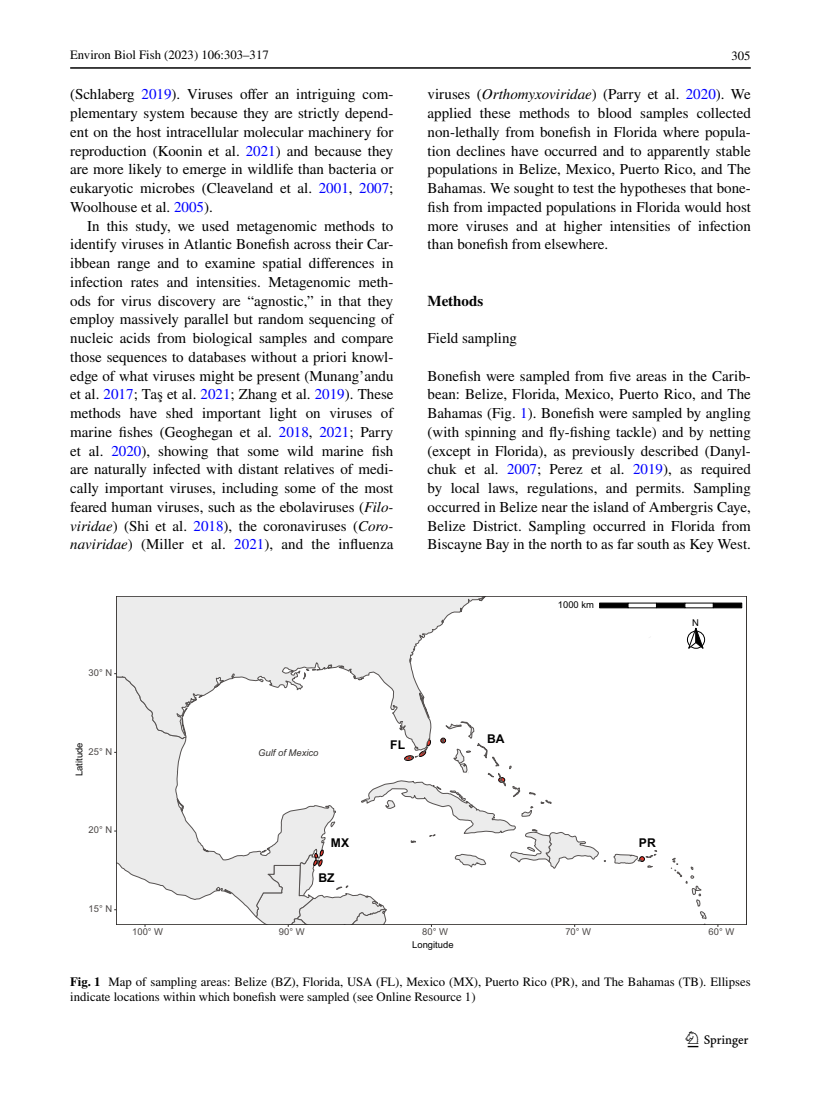
<style>
.page{position:relative;width:821px;height:1106px;background:#fff}
.page>*{position:absolute;margin:0;border:0;box-sizing:border-box;transform-origin:0 0}
.t1{font:22.5px "Springnew Regular 3";color:#000}
.t2{font:15px/18.8px "STIX";color:#000;text-align:justify}
.t3{font:700 15px "STIX";color:#000}
.t4{font:12.75px/15px "STIX";color:#000}
.t5{font:700 12.15px "Arial";color:#000}
.t6{font:9.45px "Arial";color:#4a4645}
.t7{font:9.45px "Arial";color:#000}
.t8{font:italic 9.45px "Arial";color:#34312f}
.s1{color:#00f}
.s2{font-style:italic}
.s3{font-weight:700}
</style>
<div class="page">
<hr style="left:70px;top:67px;width:680px;height:2px;background:#000">
<svg style="left:118px;top:751px;width:137px;height:166px"></svg>
<svg style="left:670px;top:857px;width:37px;height:68px"></svg>
<svg style="left:118px;top:598px;width:366px;height:153px"></svg>
<svg style="left:613px;top:850px;width:45px;height:18px"></svg>
<svg style="left:599px;top:603px;width:29px;height:5px"></svg>
<svg style="left:628px;top:603px;width:28px;height:5px"></svg>
<svg style="left:656px;top:603px;width:28px;height:5px"></svg>
<svg style="left:684px;top:603px;width:29px;height:5px"></svg>
<svg style="left:713px;top:603px;width:29px;height:5px"></svg>
<div style="left:687px;top:631px;width:18px;height:17px;border:1px solid #000;border-radius:50%"></div>
<svg style="left:688px;top:627px;width:15px;height:22px"></svg>
<svg style="left:255px;top:703px;width:351px;height:223px"></svg>
<p class="t4" style="left:70px;top:48px;width:200px">Environ Biol Fish (2023) 106:303–317</p>
<p class="t4" style="left:731px;top:49px;width:21px">305</p>
<p class="t2" style="left:70px;top:86px;width:325px">(Schlaberg <span class="s1">2019</span>). Viruses offer an intriguing com&shy;plementary system because they are strictly depend&shy;ent on the host intracellular molecular machinery for reproduction (Koonin et al. <span class="s1">2021</span>) and because they are more likely to emerge in wildlife than bacteria or eukaryotic microbes (Cleaveland et al. <span class="s1">2001</span>, <span class="s1">2007</span>; Woolhouse et al. <span class="s1">2005</span>).</p>
<p class="t2" style="left:70px;top:217px;width:325px;text-indent:17px">In this study, we used metagenomic methods to identify viruses in Atlantic Bonefish across their Car&shy;ibbean range and to examine spatial differences in infection rates and intensities. Metagenomic meth&shy;ods for virus discovery are “agnostic,” in that they employ massively parallel but random sequencing of nucleic acids from biological samples and compare those sequences to databases without a priori knowl&shy;edge of what viruses might be present (Munang’andu et al. <span class="s1">2017</span>; Taş et al. <span class="s1">2021</span>; Zhang et al. <span class="s1">2019</span>). These methods have shed important light on viruses of marine fishes (Geoghegan et al. <span class="s1">2018</span>, <span class="s1">2021</span>; Parry et al. <span class="s1">2020</span>), showing that some wild marine fish are naturally infected with distant relatives of medi&shy;cally important viruses, including some of the most feared human viruses, such as the ebolaviruses (<span class="s2">Filo&shy;viridae</span>) (Shi et al. <span class="s1">2018</span>), the coronaviruses (<span class="s2">Coro&shy;naviridae</span>) (Miller et al. <span class="s1">2021</span>), and the influenza</p>
<p class="t6" style="left:89px;top:666px;width:25px">30° N</p>
<p class="t2" style="left:427px;top:86px;width:325px">viruses (<span class="s2">Orthomyxoviridae</span>) (Parry et al. <span class="s1">2020</span>). We applied these methods to blood samples collected non-lethally from bonefish in Florida where popula&shy;tion declines have occurred and to apparently stable populations in Belize, Mexico, Puerto Rico, and The Bahamas. We sought to test the hypotheses that bone&shy;fish from impacted populations in Florida would host more viruses and at higher intensities of infection than bonefish from elsewhere.</p>
<p class="t3" style="left:427px;top:292px;width:57px">Methods</p>
<p class="t2" style="left:427px;top:330px;width:91px">Field sampling</p>
<p class="t2" style="left:427px;top:367px;width:325px">Bonefish were sampled from five areas in the Carib&shy;bean: Belize, Florida, Mexico, Puerto Rico, and The Bahamas (Fig. <span class="s1">1</span>). Bonefish were sampled by angling (with spinning and fly-fishing tackle) and by netting (except in Florida), as previously described (Danyl&shy;chuk et al. <span class="s1">2007</span>; Perez et al. <span class="s1">2019</span>), as required by local laws, regulations, and permits. Sampling occurred in Belize near the island of Ambergris Caye, Belize District. Sampling occurred in Florida from Biscayne Bay in the north to as far south as Key West.</p>
<p class="t7" style="left:558px;top:598px;width:38px">1000 km</p>
<p class="t7" style="left:692px;top:616px;width:8px">N</p>
<p class="t7" style="left:73px;top:776px;width:35px;rotate:-90deg">Latitude</p>
<p class="t6" style="left:89px;top:745px;width:25px">25° N</p>
<p class="t6" style="left:89px;top:823px;width:25px">20° N</p>
<p class="t6" style="left:89px;top:902px;width:25px">15° N</p>
<p class="t8" style="left:258px;top:746px;width:62px">Gulf of Mexico</p>
<p class="t5" style="left:331px;top:834px;width:20px">MX</p>
<p class="t5" style="left:318px;top:869px;width:18px">BZ</p>
<p class="t5" style="left:390px;top:736px;width:16px">FL</p>
<p class="t5" style="left:487px;top:730px;width:19px">BA</p>
<p class="t5" style="left:639px;top:834px;width:18px">PR</p>
<p class="t6" style="left:132px;top:925px;width:32px">100° W</p>
<p class="t6" style="left:279px;top:925px;width:27px">90° W</p>
<p class="t6" style="left:422px;top:925px;width:27px">80° W</p>
<p class="t6" style="left:565px;top:925px;width:27px">70° W</p>
<p class="t6" style="left:708px;top:925px;width:27px">60° W</p>
<p class="t7" style="left:412px;top:938px;width:43px">Longitude</p>
<p class="t4" style="left:70px;top:975px;width:682px"><span class="s3">Fig. 1</span> Map of sampling areas: Belize (BZ), Florida, USA (FL), Mexico (MX), Puerto Rico (PR), and The Bahamas (TB). Ellipses indicate locations within which bonefish were sampled (see Online Resource 1)</p>
<h1 class="t1" style="left:687px;top:1031px;width:62px">1 3</h1>
</div>
